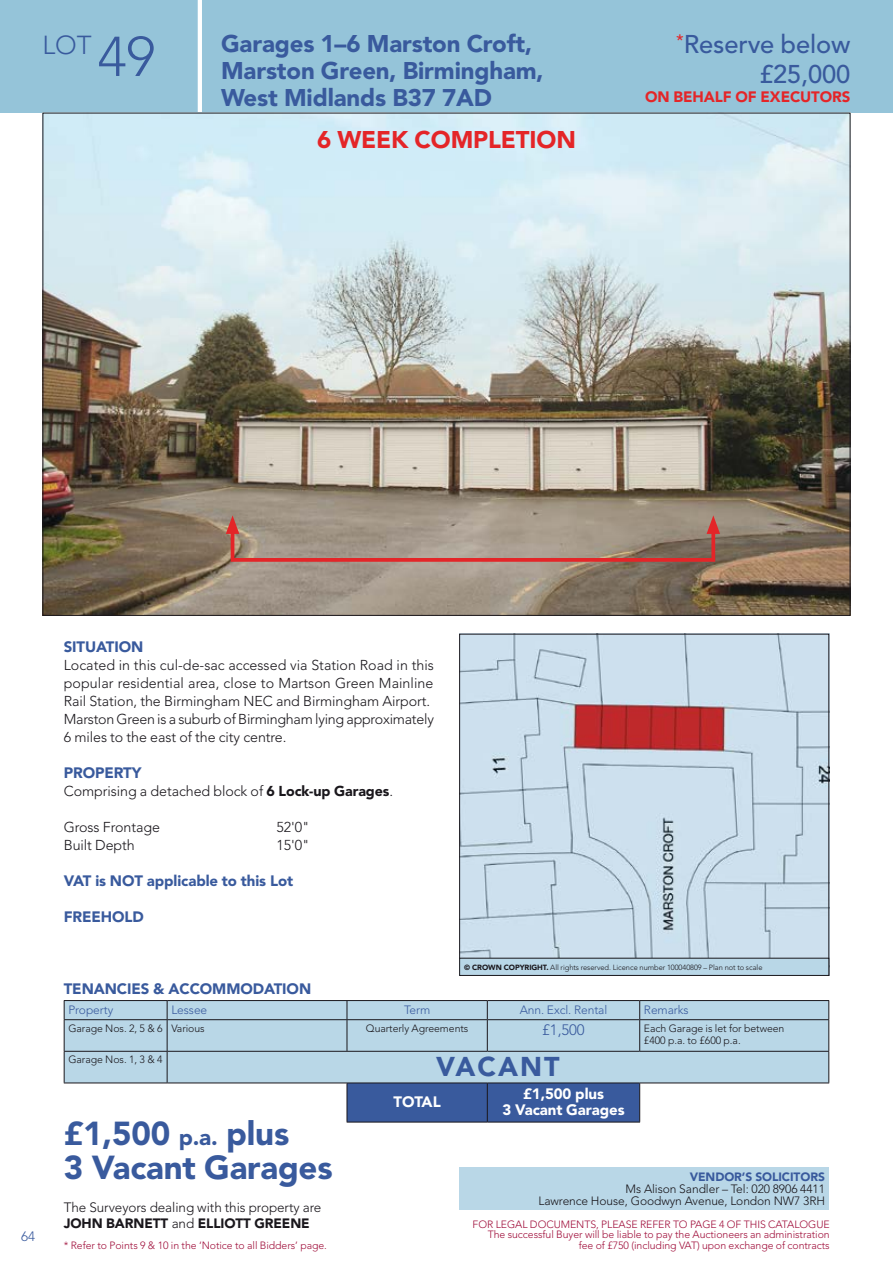
<style>
.page{position:relative;width:893px;height:1263px;background:#fff}
.page>*{position:absolute;margin:0;border:0;box-sizing:border-box;transform-origin:0 0}
.t1{font:900 33px/34.5px "Avenir LT Std";letter-spacing:-.005em;color:#395a9d}
.t2{font:900 27px "Avenir LT Std";letter-spacing:.075em;color:#395a9d}
.t3{font:300 25.8px "Avenir LT Std";color:#395a9d}
.t4{font:500 25.5px/29.2px "Avenir LT Std";letter-spacing:-.005em;color:#395a9d;text-align:right}
.t5{font:900 24px/27px "Avenir LT Std";letter-spacing:-.005em;color:#395a9d}
.t6{font:900 24px "Avenir LT Std";letter-spacing:-.005em;color:#e42528}
.t7{font:900 15px "Avenir LT Std";letter-spacing:-.005em;color:#395a9d}
.t8{font:900 15px/16.5px "Avenir LT Std";letter-spacing:-.005em;color:#fff;text-align:center}
.t9{font:900 15px "Avenir LT Std";letter-spacing:-.005em;color:#e42528}
.t10{font:300 15px "Avenir LT Std";color:#395a9d}
.t11{font:300 14.25px/18px "Avenir LT Std";letter-spacing:-.005em;color:#1a171c}
.t12{font:300 13.5px/16.5px "Avenir LT Std";letter-spacing:-.005em;color:#1a171c}
.t13{font:300 13.5px "Avenir LT Std";color:#395a9d}
.t14{font:300 12px/12px "Avenir LT Std";letter-spacing:-.005em;color:#1a171c;text-align:right}
.t15{font:300 12px "Avenir LT Std";letter-spacing:-.005em;color:#395a9d}
.t16{font:900 12px "Avenir LT Std";letter-spacing:-.005em;color:#395a9d}
.t17{font:300 10.5px/10.5px "Avenir LT Std";letter-spacing:-.005em;color:#a00f3b;text-align:right}
.t18{font:300 10.5px/12.5px "Avenir LT Std";letter-spacing:-.005em;color:#1a171c}
.t19{font:300 7.5px "Avenir LT Std";letter-spacing:-.005em;color:#1a171c}
.s1{font-size:55.5px}
.s2{font-weight:900}
.s3{font-size:22.5px}
</style>
<div class="page">
<div style="left:0;top:0;width:893px;height:113px;background:#95c4d9"></div>
<hr style="left:198px;top:0;width:4px;height:113px;background:#fff">
<img style="left:45px;top:115px;width:803px;height:499px">
<div style="left:459px;top:1167px;width:370px;height:43px;background:#b9d7e7"></div>
<div style="left:231px;top:525px;width:484px;height:37px;border:4px solid #e42528"></div>
<svg style="left:226px;top:515px;width:13px;height:19px"></svg>
<svg style="left:707px;top:515px;width:13px;height:19px"></svg>
<div style="left:65px;top:1001px;width:763px;height:81px;background:#b9d7e7"></div>
<div style="left:348px;top:1083px;width:291px;height:39px;background:#395a9d"></div>
<hr style="left:167px;top:1020px;width:1px;height:31px;background:#1a171c">
<hr style="left:347px;top:1020px;width:1px;height:31px;background:#1a171c">
<hr style="left:487px;top:1020px;width:1px;height:31px;background:#1a171c">
<hr style="left:639px;top:1020px;width:1px;height:31px;background:#1a171c">
<hr style="left:64px;top:1051px;width:103px;height:1px;background:#1a171c">
<hr style="left:167px;top:1051px;width:180px;height:1px;background:#1a171c">
<hr style="left:167px;top:1052px;width:1px;height:30px;background:#1a171c">
<hr style="left:347px;top:1051px;width:140px;height:1px;background:#1a171c">
<hr style="left:487px;top:1051px;width:153px;height:1px;background:#1a171c">
<hr style="left:640px;top:1051px;width:189px;height:1px;background:#1a171c">
<hr style="left:64px;top:1082px;width:103px;height:1px;background:#1a171c">
<hr style="left:167px;top:1082px;width:180px;height:1px;background:#1a171c">
<hr style="left:347px;top:1082px;width:140px;height:1px;background:#1a171c">
<hr style="left:487px;top:1082px;width:153px;height:1px;background:#1a171c">
<hr style="left:640px;top:1082px;width:189px;height:1px;background:#1a171c">
<hr style="left:64px;top:1020px;width:1px;height:31px;background:#1a171c">
<hr style="left:828px;top:1020px;width:1px;height:31px;background:#1a171c">
<hr style="left:64px;top:1052px;width:1px;height:30px;background:#1a171c">
<hr style="left:828px;top:1052px;width:1px;height:30px;background:#1a171c">
<svg style="left:487px;top:1001px;width:1px;height:18px"></svg>
<svg style="left:639px;top:1001px;width:1px;height:18px"></svg>
<hr style="left:639px;top:1083px;width:1px;height:39px;background:#1a171c">
<svg style="left:167px;top:1001px;width:1px;height:18px"></svg>
<svg style="left:347px;top:1001px;width:1px;height:18px"></svg>
<hr style="left:64px;top:1000px;width:103px;height:1px;background:#1a171c">
<svg style="left:64px;top:1001px;width:1px;height:18px"></svg>
<hr style="left:167px;top:1000px;width:180px;height:1px;background:#1a171c">
<hr style="left:347px;top:1000px;width:140px;height:1px;background:#1a171c">
<hr style="left:487px;top:1000px;width:153px;height:1px;background:#1a171c">
<hr style="left:640px;top:1000px;width:189px;height:1px;background:#1a171c">
<svg style="left:828px;top:1001px;width:1px;height:18px"></svg>
<hr style="left:64px;top:1019px;width:103px;height:1px;background:#1a171c">
<hr style="left:167px;top:1019px;width:180px;height:1px;background:#1a171c">
<hr style="left:347px;top:1019px;width:140px;height:1px;background:#1a171c">
<hr style="left:487px;top:1019px;width:153px;height:1px;background:#1a171c">
<hr style="left:640px;top:1019px;width:189px;height:1px;background:#1a171c">
<hr style="left:487px;top:1083px;width:1px;height:39px;background:#1a171c">
<hr style="left:347px;top:1083px;width:1px;height:39px;background:#1a171c">
<hr style="left:347px;top:1122px;width:140px;height:1px;background:#1a171c">
<hr style="left:487px;top:1122px;width:153px;height:1px;background:#1a171c">
<img style="left:461px;top:636px;width:366px;height:322px">
<div style="left:460px;top:958px;width:369px;height:17px;background:#b9d7e7"></div>
<div style="left:459px;top:958px;width:370px;height:18px;border:1px solid #1a171c"></div>
<h3 class="t3" style="left:43px;top:30px;width:114px">LOT <span class="s1">49</span></h3>
<h3 class="t5" style="left:221px;top:30px;width:324px">Garages 1–6 Marston Croft,<br>Marston Green, Birmingham,<br>West Midlands B37 7AD</h3>
<h3 class="t4" style="left:676px;top:30px;width:176px"><sup>*</sup>Reserve below £25,000</h3>
<p class="t9" style="left:645px;top:88px;width:207px">ON BEHALF OF EXECUTORS</p>
<h3 class="t6" style="left:317px;top:125px;width:260px">6 WEEK COMPLETION</h3>
<p class="t13" style="left:21px;top:1229px;width:15px">64</p>
<p class="t7" style="left:64px;top:637px;width:81px">SITUATION</p>
<p class="t11" style="left:64px;top:656px;width:372px">Located in this cul-de-sac accessed via Station Road in this popular residential area, close to Martson Green Mainline Rail Station, the Birmingham NEC and Birmingham Airport.<br>Marston Green is a suburb of Birmingham lying approximately 6 miles to the east of the city centre.</p>
<p class="t7" style="left:64px;top:763px;width:79px">PROPERTY</p>
<p class="t11" style="left:64px;top:782px;width:331px">Comprising a detached block of <span class="s2">6 Lock-up Garages</span>.</p>
<p class="t11" style="left:64px;top:818px;width:98px">Gross Frontage</p>
<p class="t11" style="left:276px;top:818px;width:35px">52'0"</p>
<p class="t11" style="left:64px;top:836px;width:72px">Built Depth</p>
<p class="t11" style="left:276px;top:836px;width:35px">15'0"</p>
<p class="t7" style="left:64px;top:871px;width:231px">VAT is NOT applicable to this Lot</p>
<p class="t7" style="left:64px;top:907px;width:82px">FREEHOLD</p>
<p class="t19" style="left:464px;top:963px;width:300px"><span class="s2">© CROWN COPYRIGHT.</span> All rights reserved. Licence number 100040809 – Plan not to scale</p>
<p class="t7" style="left:64px;top:979px;width:249px">TENANCIES &amp; ACCOMMODATION</p>
<p class="t15" style="left:68px;top:1002px;width:46px">Property</p>
<p class="t15" style="left:171px;top:1002px;width:37px">Lessee</p>
<p class="t15" style="left:404px;top:1002px;width:28px">Term</p>
<p class="t15" style="left:520px;top:1002px;width:89px">Ann. Excl. Rental</p>
<p class="t15" style="left:644px;top:1002px;width:46px">Remarks</p>
<p class="t18" style="left:68px;top:1022px;width:138px">Garage Nos. 2, 5 &amp; 6 Various</p>
<p class="t18" style="left:366px;top:1022px;width:104px">Quarterly Agreements</p>
<p class="t10" style="left:542px;top:1021px;width:44px">£1,500</p>
<p class="t18" style="left:644px;top:1022px;width:142px">Each Garage is let for between £400 p.a. to £600 p.a.</p>
<p class="t18" style="left:68px;top:1054px;width:96px">Garage Nos. 1, 3 &amp; 4</p>
<h2 class="t2" style="left:436px;top:1050px;width:125px">VACANT</h2>
<p class="t8" style="left:394px;top:1093px;width:49px">TOTAL</p>
<p class="t8" style="left:502px;top:1085px;width:124px">£1,500 plus<br>3 Vacant Garages</p>
<h1 class="t1" style="left:64px;top:1116px;width:270px">£1,500 <span class="s3">p.a.</span> plus<br>3 Vacant Garages</h1>
<p class="t16" style="left:690px;top:1169px;width:137px">VENDOR’S SOLICITORS</p>
<p class="t14" style="left:538px;top:1182px;width:288px">Ms Alison Sandler – Tel: 020 8906 4411<br>Lawrence House, Goodwyn Avenue, London NW7 3RH</p>
<p class="t12" style="left:64px;top:1199px;width:259px">The Surveyors dealing with this property are<br><span class="s2">JOHN BARNETT</span> and <span class="s2">ELLIOTT GREENE</span></p>
<p class="t17" style="left:473px;top:1219px;width:359px">FOR LEGAL DOCUMENTS, PLEASE REFER TO PAGE 4 OF THIS CATALOGUE<br>The successful Buyer will be liable to pay the Auctioneers an administration fee of £750 (including VAT) upon exchange of contracts</p>
<p class="t17" style="left:64px;top:1240px;width:265px">* Refer to Points 9 &amp; 10 in the ‘Notice to all Bidders’ page.</p>
</div>
